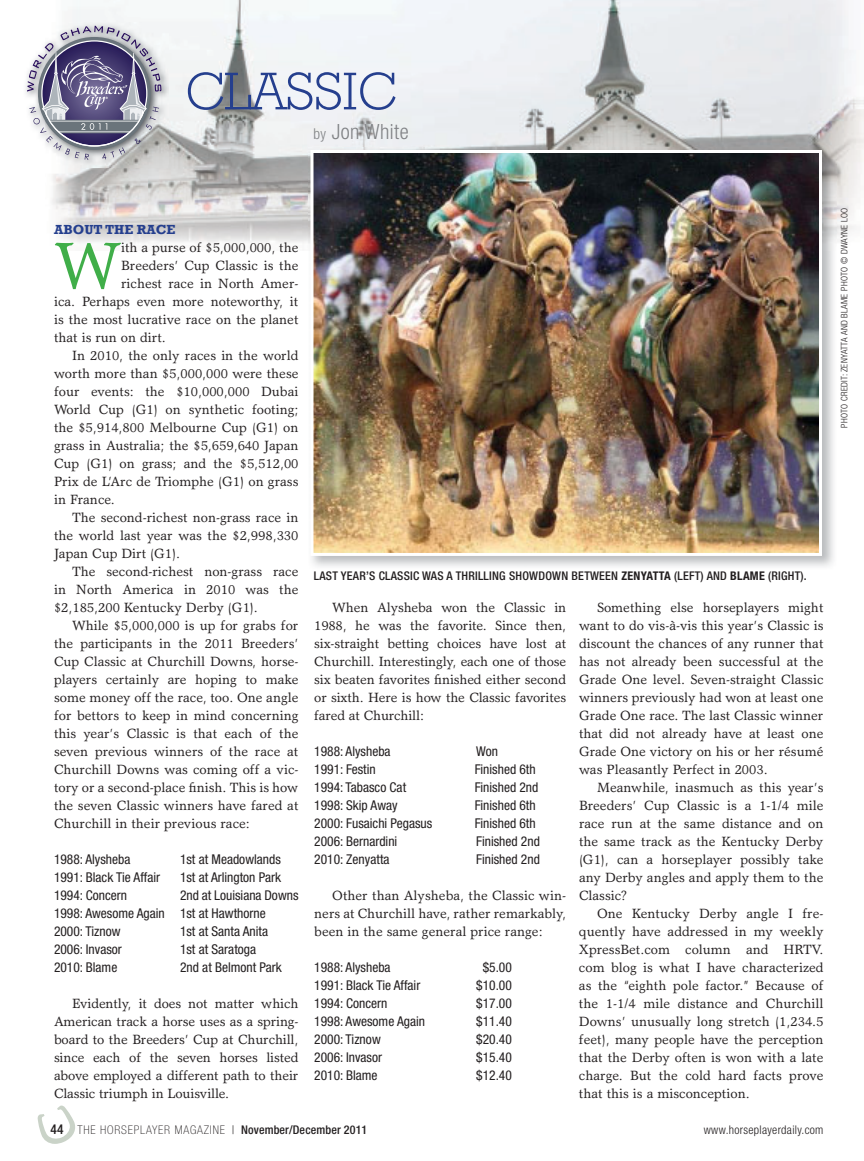
<style>
.page{position:relative;width:864px;height:1161px;background:#fff}
.page>*{position:absolute;margin:0;border:0;box-sizing:border-box;transform-origin:0 0}
.t1{font:65.85px "Garth Graphic";color:#40ae49}
.t2{font:300 54px "Rockwell";letter-spacing:-.015em;color:#253f8e}
.t3{font:300 condensed 21px "Helvetica Neue";letter-spacing:.02em;color:#808285}
.t4{font:13.5px/18px "Garth Graphic";color:#231f20;text-align:justify}
.t5{font:condensed 13.5px/18px "Helvetica Neue";color:#231f20}
.t6{font:700 13.5px "Rockwell";color:#253f8e}
.t7{font:500 condensed 12px "Helvetica Neue";letter-spacing:.02em;color:#231f20}
.t8{font:100 condensed 12px "Helvetica Neue";letter-spacing:.07em;color:#231f20}
.t9{font:300 condensed 12px "Helvetica Neue";letter-spacing:.025em;color:#231f20}
.t10{font:300 condensed 9px "Helvetica Neue";letter-spacing:.03em;color:#231f20}
.s1{font-size:15px}
.s2{font-weight:700}
.s3{font-weight:500;font-size:13.5px}
.s4{font-weight:300}
.s5{font-weight:500}
</style>
<div class="page">
<svg style="left:37px;top:1106px;width:38px;height:38px"></svg>
<img style="left:72px;top:0;width:777px;height:50px">
<img style="left:148px;top:50px;width:204px;height:193px">
<img style="left:352px;top:50px;width:512px;height:100px">
<img style="left:52px;top:167px;width:96px;height:76px">
<img style="left:836px;top:150px;width:28px;height:89px">
<img style="left:26px;top:22px;width:143px;height:145px">
<svg style="left:27px;top:26px;width:134px;height:134px"></svg>
<img style="left:308px;top:148px;width:528px;height:419px">
<img style="left:314px;top:154px;width:504px;height:398px">
<div style="left:310px;top:150px;width:512px;height:406px;border:3px solid #fff"></div>
<h2 class="t2" style="left:184px;top:60px;width:214px">CLASSIC</h2>
<h3 class="t3" style="left:314px;top:120px;width:97px"><span class="s1">by</span> Jon White</h3>
<p class="t6" style="left:54px;top:221px;width:123px">ABOUT THE RACE</p>
<h1 class="t1" style="left:54px;top:225px;width:69px">W</h1>
<p class="t4" style="left:121px;top:238px;width:179px">ith a purse of $5,000,000, the</p>
<p class="t4" style="left:121px;top:256px;width:179px">Breeders’ Cup Classic is the</p>
<p class="t4" style="left:121px;top:274px;width:179px">richest race in North Amer-</p>
<p class="t4" style="left:54px;top:292px;width:246px">ica. Perhaps even more noteworthy, it</p>
<p class="t4" style="left:54px;top:310px;width:246px">is the most lucrative race on the planet</p>
<p class="t4" style="left:54px;top:328px;width:113px">that is run on dirt.</p>
<p class="t4" style="left:72px;top:346px;width:228px">In 2010, the only races in the world</p>
<p class="t4" style="left:54px;top:364px;width:246px">worth more than $5,000,000 were these</p>
<p class="t4" style="left:54px;top:382px;width:246px">four events: the $10,000,000 Dubai</p>
<p class="t4" style="left:54px;top:400px;width:246px">World Cup (G1) on synthetic footing;</p>
<p class="t4" style="left:54px;top:418px;width:246px">the $5,914,800 Melbourne Cup (G1) on</p>
<p class="t4" style="left:54px;top:436px;width:246px">grass in Australia; the $5,659,640 Japan</p>
<p class="t4" style="left:54px;top:454px;width:246px">Cup (G1) on grass; and the $5,512,00</p>
<p class="t4" style="left:54px;top:472px;width:246px">Prix de L’Arc de Triomphe (G1) on grass</p>
<p class="t4" style="left:54px;top:490px;width:62px">in France.</p>
<p class="t4" style="left:72px;top:508px;width:228px">The second-richest non-grass race in</p>
<p class="t4" style="left:54px;top:526px;width:246px">the world last year was the $2,998,330</p>
<p class="t4" style="left:54px;top:544px;width:128px">Japan Cup Dirt (G1).</p>
<p class="t4" style="left:72px;top:562px;width:228px">The second-richest non-grass race</p>
<p class="t4" style="left:54px;top:580px;width:246px">in North America in 2010 was the</p>
<p class="t4" style="left:54px;top:598px;width:205px">$2,185,200 Kentucky Derby (G1).</p>
<p class="t4" style="left:72px;top:616px;width:228px">While $5,000,000 is up for grabs for</p>
<p class="t4" style="left:54px;top:634px;width:246px">the participants in the 2011 Breeders’</p>
<p class="t4" style="left:54px;top:652px;width:246px">Cup Classic at Churchill Downs, horse-</p>
<p class="t4" style="left:54px;top:670px;width:246px">players certainly are hoping to make</p>
<p class="t4" style="left:54px;top:688px;width:246px">some money off the race, too. One angle</p>
<p class="t4" style="left:54px;top:706px;width:246px">for bettors to keep in mind concerning</p>
<p class="t4" style="left:54px;top:724px;width:246px">this year’s Classic is that each of the</p>
<p class="t4" style="left:54px;top:742px;width:246px">seven previous winners of the race at</p>
<p class="t4" style="left:54px;top:760px;width:246px">Churchill Downs was coming off a vic-</p>
<p class="t4" style="left:54px;top:778px;width:246px">tory or a second-place finish. This is how</p>
<p class="t4" style="left:54px;top:796px;width:246px">the seven Classic winners have fared at</p>
<p class="t4" style="left:54px;top:814px;width:197px">Churchill in their previous race:</p>
<p class="t5" style="left:54px;top:850px;width:78px">1988: Alysheba</p>
<p class="t5" style="left:180px;top:850px;width:102px">1st at Meadowlands</p>
<p class="t5" style="left:54px;top:868px;width:108px">1991: Black Tie Affair</p>
<p class="t5" style="left:180px;top:868px;width:103px">1st at Arlington Park</p>
<p class="t5" style="left:54px;top:886px;width:75px">1994: Concern</p>
<p class="t5" style="left:54px;top:886px;width:246px;text-indent:126px">2nd at Louisiana Downs<br>1998: Awesome Again 1st at Hawthorne<br>2000: Tiznow</p>
<p class="t5" style="left:180px;top:922px;width:90px">1st at Santa Anita</p>
<p class="t5" style="left:54px;top:940px;width:69px">2006: Invasor</p>
<p class="t5" style="left:180px;top:940px;width:78px">1st at Saratoga</p>
<p class="t5" style="left:54px;top:958px;width:65px">2010: Blame</p>
<p class="t5" style="left:180px;top:958px;width:103px">2nd at Belmont Park</p>
<p class="t4" style="left:54px;top:994px;width:246px;text-indent:18px">Evidently, it does not matter which American track a horse uses as a spring&shy;board to the Breeders’ Cup at Churchill, since each of the seven horses listed above employed a different path to their Classic triumph in Louisville.</p>
<p class="t7" style="left:314px;top:568px;width:494px">LAST YEAR’S CLASSIC WAS A THRILLING SHOWDOWN BETWEEN <span class="s2">ZENYATTA</span> (LEFT) AND <span class="s2">BLAME</span> (RIGHT).</p>
<p class="t4" style="left:579px;top:598px;width:246px;text-indent:18px">Something else horseplayers might want to do vis-à-vis this year’s Classic is discount the chances of any runner that has not already been successful at the Grade One level. Seven-straight Classic winners previously had won at least one Grade One race. The last Classic winner that did not already have at least one Grade One victory on his or her résumé was Pleasantly Perfect in 2003.</p>
<p class="t4" style="left:579px;top:778px;width:246px;text-indent:18px">Meanwhile, inasmuch as this year’s Breeders’ Cup Classic is a 1-1/4 mile race run at the same distance and on the same track as the Kentucky Derby (G1), can a horseplayer possibly take any Derby angles and apply them to the Classic?</p>
<p class="t4" style="left:579px;top:904px;width:246px;text-indent:18px">One Kentucky Derby angle I fre&shy;quently have addressed in my weekly XpressBet.com column and HRTV. com blog is what I have characterized as the “eighth pole factor.” Because of the 1-1/4 mile distance and Churchill Downs’ unusually long stretch (1,234.5 feet), many people have the perception that the Derby often is won with a late charge. But the cold hard facts prove that this is a misconception.</p>
<p class="t4" style="left:314px;top:598px;width:253px;text-indent:18px">When Alysheba won the Classic in 1988, he was the favorite. Since then, six-straight betting choices have lost at Churchill. Interestingly, each one of those six beaten favorites finished either second or sixth. Here is how the Classic favorites fared at Churchill:</p>
<p class="t5" style="left:314px;top:742px;width:78px">1988: Alysheba</p>
<p class="t5" style="left:476px;top:742px;width:23px">Won</p>
<p class="t5" style="left:314px;top:760px;width:63px">1991: Festin</p>
<p class="t5" style="left:475px;top:760px;width:62px">Finished 6th</p>
<p class="t5" style="left:314px;top:778px;width:94px">1994: Tabasco Cat</p>
<p class="t5" style="left:475px;top:778px;width:65px">Finished 2nd</p>
<p class="t5" style="left:314px;top:796px;width:85px">1998: Skip Away</p>
<p class="t5" style="left:475px;top:796px;width:62px">Finished 6th</p>
<p class="t5" style="left:314px;top:814px;width:120px">2000: Fusaichi Pegasus</p>
<p class="t5" style="left:475px;top:814px;width:62px">Finished 6th</p>
<p class="t5" style="left:314px;top:832px;width:85px">2006: Bernardini</p>
<p class="t5" style="left:476px;top:832px;width:65px">Finished 2nd</p>
<p class="t5" style="left:314px;top:850px;width:77px">2010: Zenyatta</p>
<p class="t5" style="left:476px;top:850px;width:65px">Finished 2nd</p>
<p class="t4" style="left:314px;top:886px;width:254px;text-indent:18px">Other than Alysheba, the Classic win&shy;ners at Churchill have, rather remarkably, been in the same general price range:</p>
<p class="t5" style="left:314px;top:958px;width:78px">1988: Alysheba</p>
<p class="t5" style="left:483px;top:958px;width:31px">$5.00</p>
<p class="t5" style="left:314px;top:976px;width:108px">1991: Black Tie Affair</p>
<p class="t5" style="left:476px;top:976px;width:37px">$10.00</p>
<p class="t5" style="left:314px;top:994px;width:75px">1994: Concern</p>
<p class="t5" style="left:476px;top:994px;width:37px">$17.00</p>
<p class="t5" style="left:314px;top:1012px;width:112px">1998: Awesome Again</p>
<p class="t5" style="left:476px;top:1012px;width:37px">$11.40</p>
<p class="t5" style="left:314px;top:1030px;width:68px">2000: Tiznow</p>
<p class="t5" style="left:476px;top:1030px;width:37px">$20.40</p>
<p class="t5" style="left:314px;top:1048px;width:69px">2006: Invasor</p>
<p class="t5" style="left:476px;top:1048px;width:37px">$15.40</p>
<p class="t5" style="left:314px;top:1066px;width:65px">2010: Blame</p>
<p class="t5" style="left:476px;top:1066px;width:37px">$12.40</p>
<p class="t8" style="left:51px;top:1123px;width:318px"><span class="s3">44</span> THE HORSEPLAYER MAGAZINE <span class="s4">|</span> <span class="s5">November/December 2011</span></p>
<p class="t9" style="left:704px;top:1123px;width:121px">www.horseplayerdaily.com</p>
<p class="t10" style="left:839px;top:428px;width:221px;rotate:-90deg">PHOTO CREDIT: ZENYATTA AND BLAME PHOTO © DWAYNE LOO</p>
</div>
